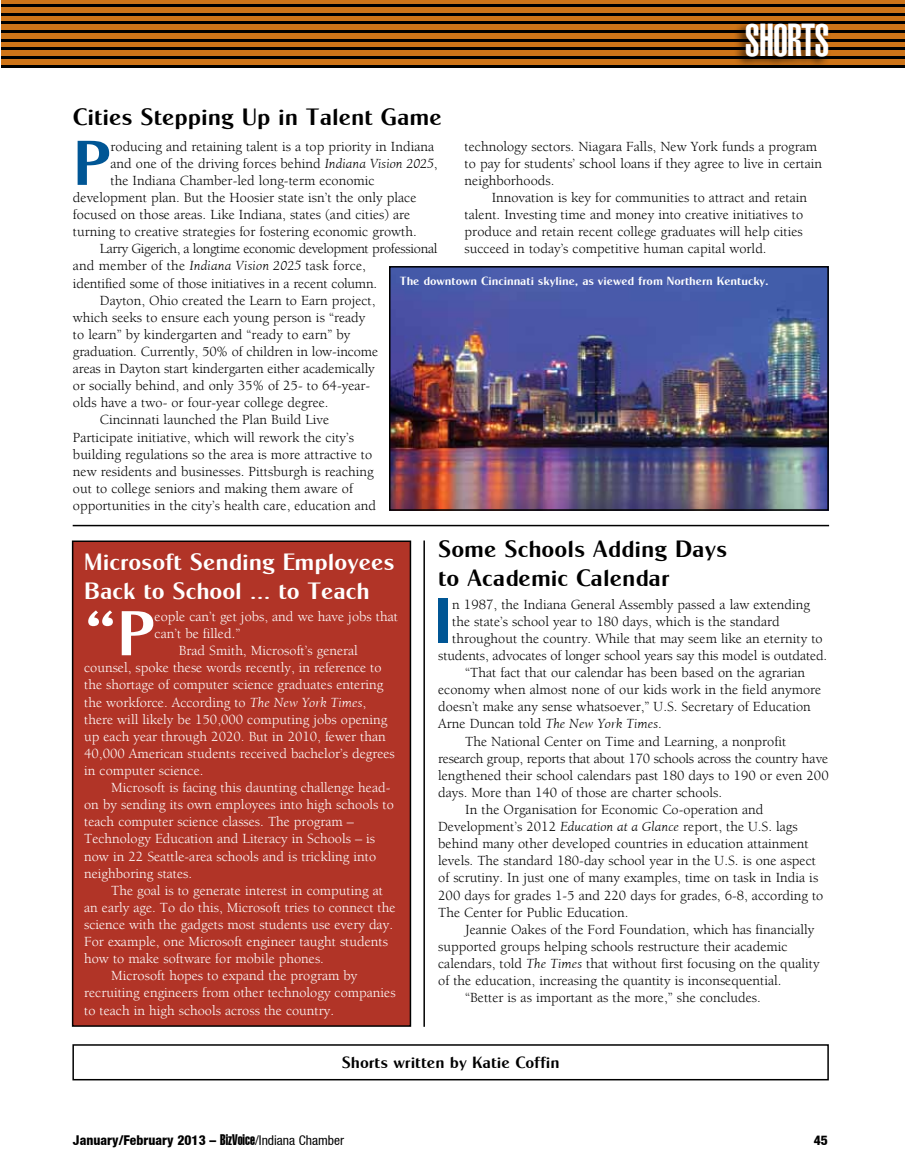
<style>
.page{position:relative;width:905px;height:1175px;background:#fff}
.page>*{position:absolute;margin:0;border:0;box-sizing:border-box;transform-origin:0 0}
.t1{font:63.75px "Cg Globe Gothic Bd";color:#fff}
.t2{font:63.75px "Cg Globe Gothic Bd";color:#005695}
.t3{font:900 extra-condensed 45px "Helvetica";letter-spacing:-.02em;color:#fff}
.t4{font:24px/28.8px "Cg Globe Gothic Bd";color:#000}
.t5{font:24px/28.8px "Cg Globe Gothic Bd";color:#fff}
.t6{font:16.5px "Cg Globe Gothic Bd";color:#000}
.t7{font:14.25px/17.1px "Berkeley";color:#000}
.t8{font:14.25px "Berkeley";color:#fff}
.t9{font:14.25px "Berkeley";letter-spacing:-.02em;color:#000}
.t10{font:14.25px "Berkeley";letter-spacing:-.03em;color:#000}
.t11{font:800 condensed 13.5px "Helvetica Neue";color:#000}
.t12{font:12px "Cg Globe Gothic Bd";color:#fff}
.s1{font-style:italic}
.s2{font-family:"Helvetica Extra Compressed";font-weight:400;font-stretch:normal;font-size:15px}
.s3{font-weight:400}
</style>
<div class="page">
<div style="left:1px;top:0;width:903px;height:68px;background:#ce7418"></div>
<hr style="left:1px;top:4px;width:903px;height:3px;background:#000">
<hr style="left:1px;top:13px;width:903px;height:3px;background:#000">
<hr style="left:1px;top:22px;width:903px;height:2px;background:#000">
<hr style="left:1px;top:30px;width:903px;height:3px;background:#000">
<hr style="left:1px;top:39px;width:903px;height:3px;background:#000">
<hr style="left:1px;top:48px;width:903px;height:2px;background:#000">
<hr style="left:1px;top:56px;width:903px;height:3px;background:#000">
<hr style="left:1px;top:65px;width:903px;height:3px;background:#000">
<div style="left:733px;top:20px;width:98px;height:49px;background:#000;opacity:.75"></div>
<hr style="left:423px;top:540px;width:2px;height:486px;background:#000">
<div style="left:73px;top:541px;width:337px;height:485px;background:#b13427"></div>
<div style="left:72px;top:540px;width:339px;height:486px;border:2px solid #000"></div>
<hr style="left:73px;top:525px;width:756px;height:1px;background:#000">
<div style="left:72px;top:1044px;width:756px;height:36px;border:2px solid #000"></div>
<img style="left:392px;top:269px;width:433px;height:239px">
<div style="left:389px;top:266px;width:439px;height:245px;border:2px solid #000"></div>
<h3 class="t4" style="left:73px;top:102px;width:370px">Cities Stepping Up in Talent Game</h3>
<h2 class="t3" style="left:745px;top:14px;width:86px">SHORTS</h2>
<p class="t7" style="left:464px;top:138px;width:359px">technology sectors. Niagara Falls, New York funds a program to pay for students’ school loans if they agree to live in certain neighborhoods.</p>
<p class="t7" style="left:464px;top:189px;width:344px;text-indent:27px">Innovation is key for communities to attract and retain talent. Investing time and money into creative initiatives to produce and retain recent college graduates will help cities succeed in today’s competitive human capital world.</p>
<h1 class="t2" style="left:73px;top:124px;width:39px">P</h1>
<p class="t7" style="left:110px;top:138px;width:325px">roducing and retaining talent is a top priority in Indiana</p>
<p class="t7" style="left:110px;top:155px;width:328px">and one of the driving forces behind <span class="s1">Indiana Vision 2025</span>,</p>
<p class="t7" style="left:110px;top:172px;width:265px">the Indiana Chamber-led long-term economic</p>
<p class="t7" style="left:73px;top:189px;width:345px">development plan. But the Hoosier state isn’t the only place</p>
<p class="t7" style="left:73px;top:206px;width:339px">focused on those areas. Like Indiana, states (and cities) are</p>
<p class="t7" style="left:73px;top:223px;width:345px">turning to creative strategies for fostering economic growth.</p>
<p class="t10" style="left:100px;top:241px;width:339px">Larry Gigerich, a longtime economic development professional</p>
<p class="t7" style="left:73px;top:258px;width:294px">and member of the <span class="s1">Indiana Vision 2025</span> task force,</p>
<p class="t7" style="left:73px;top:275px;width:305px">identified some of those initiatives in a recent column.</p>
<p class="t7" style="left:100px;top:292px;width:277px">Dayton, Ohio created the Learn to Earn project,</p>
<p class="t7" style="left:73px;top:309px;width:294px">which seeks to ensure each young person is “ready</p>
<p class="t7" style="left:73px;top:326px;width:279px">to learn” by kindergarten and “ready to earn” by</p>
<p class="t7" style="left:73px;top:343px;width:306px">graduation. Currently, 50% of children in low-income</p>
<p class="t7" style="left:73px;top:360px;width:303px">areas in Dayton start kindergarten either academically</p>
<p class="t7" style="left:73px;top:377px;width:299px">or socially behind, and only 35% of 25- to 64-year-</p>
<p class="t7" style="left:73px;top:394px;width:257px">olds have a two- or four-year college degree.</p>
<p class="t7" style="left:100px;top:411px;width:231px">Cincinnati launched the Plan Build Live</p>
<p class="t7" style="left:73px;top:429px;width:283px">Participate initiative, which will rework the city’s</p>
<p class="t7" style="left:73px;top:446px;width:301px">building regulations so the area is more attractive to</p>
<p class="t7" style="left:73px;top:463px;width:302px">new residents and businesses. Pittsburgh is reaching</p>
<p class="t7" style="left:73px;top:480px;width:281px">out to college seniors and making them aware of</p>
<p class="t7" style="left:73px;top:497px;width:304px">opportunities in the city’s health care, education and</p>
<p class="t12" style="left:400px;top:274px;width:370px">The downtown Cincinnati skyline, as viewed from Northern Kentucky.</p>
<h3 class="t5" style="left:84px;top:547px;width:312px">Microsoft Sending Employees<br>Back to School … to Teach</h3>
<h1 class="t1" style="left:84px;top:594px;width:72px">“P</h1>
<p class="t8" style="left:155px;top:609px;width:245px">eople can’t get jobs, and we have jobs that</p>
<p class="t8" style="left:155px;top:626px;width:87px">can’t be filled.”</p>
<p class="t8" style="left:179px;top:643px;width:181px">Brad Smith, Microsoft’s general</p>
<p class="t8" style="left:84px;top:660px;width:299px">counsel, spoke these words recently, in reference to</p>
<p class="t8" style="left:84px;top:677px;width:300px">the shortage of computer science graduates entering</p>
<p class="t8" style="left:84px;top:694px;width:283px">the workforce. According to <span class="s1">The New York Times</span>,</p>
<p class="t8" style="left:84px;top:711px;width:305px">there will likely be 150,000 computing jobs opening</p>
<p class="t8" style="left:84px;top:728px;width:303px">up each year through 2020. But in 2010, fewer than</p>
<p class="t8" style="left:84px;top:746px;width:312px">40,000 American students received bachelor’s degrees</p>
<p class="t8" style="left:84px;top:763px;width:121px">in computer science.</p>
<p class="t8" style="left:111px;top:780px;width:281px">Microsoft is facing this daunting challenge head-</p>
<p class="t8" style="left:84px;top:797px;width:311px">on by sending its own employees into high schools to</p>
<p class="t8" style="left:84px;top:814px;width:271px">teach computer science classes. The program –</p>
<p class="t8" style="left:84px;top:831px;width:292px">Technology Education and Literacy in Schools – is</p>
<p class="t8" style="left:84px;top:848px;width:293px">now in 22 Seattle-area schools and is trickling into</p>
<p class="t8" style="left:84px;top:865px;width:110px">neighboring states.</p>
<p class="t8" style="left:111px;top:882px;width:273px">The goal is to generate interest in computing at</p>
<p class="t8" style="left:84px;top:899px;width:313px">an early age. To do this, Microsoft tries to connect the</p>
<p class="t8" style="left:84px;top:917px;width:310px">science with the gadgets most students use every day.</p>
<p class="t8" style="left:84px;top:934px;width:305px">For example, one Microsoft engineer taught students</p>
<p class="t8" style="left:84px;top:951px;width:241px">how to make software for mobile phones.</p>
<p class="t8" style="left:111px;top:968px;width:248px">Microsoft hopes to expand the program by</p>
<p class="t8" style="left:84px;top:985px;width:313px">recruiting engineers from other technology companies</p>
<p class="t8" style="left:84px;top:1002px;width:251px">to teach in high schools across the country.</p>
<h3 class="t4" style="left:438px;top:535px;width:290px">Some Schools Adding Days to Academic Calendar</h3>
<h1 class="t2" style="left:433px;top:582px;width:20px">I</h1>
<p class="t7" style="left:452px;top:596px;width:359px">n 1987, the Indiana General Assembly passed a law extending</p>
<p class="t7" style="left:452px;top:613px;width:329px">the state’s school year to 180 days, which is the standard</p>
<p class="t7" style="left:452px;top:630px;width:372px">throughout the country. While that may seem like an eternity to</p>
<p class="t7" style="left:438px;top:647px;width:390px">students, advocates of longer school years say this model is outdated.</p>
<p class="t7" style="left:465px;top:664px;width:341px">“That fact that our calendar has been based on the agrarian</p>
<p class="t7" style="left:438px;top:681px;width:384px">economy when almost none of our kids work in the field anymore</p>
<p class="t7" style="left:438px;top:698px;width:374px">doesn’t make any sense whatsoever,” U.S. Secretary of Education</p>
<p class="t7" style="left:438px;top:715px;width:225px">Arne Duncan told <span class="s1">The New York Times</span>.</p>
<p class="t7" style="left:465px;top:733px;width:322px">The National Center on Time and Learning, a nonprofit</p>
<p class="t9" style="left:438px;top:750px;width:391px">research group, reports that about 170 schools across the country have</p>
<p class="t7" style="left:438px;top:767px;width:392px">lengthened their school calendars past 180 days to 190 or even 200</p>
<p class="t7" style="left:438px;top:784px;width:285px">days. More than 140 of those are charter schools.</p>
<p class="t7" style="left:465px;top:801px;width:300px">In the Organisation for Economic Co-operation and</p>
<p class="t7" style="left:438px;top:818px;width:361px">Development’s 2012 <span class="s1">Education at a Glance</span> report, the U.S. lags</p>
<p class="t7" style="left:438px;top:835px;width:372px">behind many other developed countries in education attainment</p>
<p class="t7" style="left:438px;top:852px;width:379px">levels. The standard 180-day school year in the U.S. is one aspect</p>
<p class="t7" style="left:438px;top:869px;width:381px">of scrutiny. In just one of many examples, time on task in India is</p>
<p class="t7" style="left:438px;top:886px;width:386px">200 days for grades 1-5 and 220 days for grades, 6-8, according to</p>
<p class="t7" style="left:438px;top:904px;width:192px">The Center for Public Education.</p>
<p class="t7" style="left:465px;top:921px;width:351px">Jeannie Oakes of the Ford Foundation, which has financially</p>
<p class="t7" style="left:438px;top:938px;width:351px">supported groups helping schools restructure their academic</p>
<p class="t7" style="left:438px;top:955px;width:383px">calendars, told <span class="s1">The Times</span> that without first focusing on the quality</p>
<p class="t7" style="left:438px;top:972px;width:345px">of the education, increasing the quantity is inconsequential.</p>
<p class="t7" style="left:465px;top:989px;width:297px">“Better is as important as the more,” she concludes.</p>
<p class="t6" style="left:342px;top:1052px;width:219px">Shorts written by Katie Coffin</p>
<p class="t11" style="left:73px;top:1132px;width:272px">January/February 2013 – <span class="s2">BizVoice</span><span class="s3">/Indiana Chamber</span></p>
<p class="t11" style="left:813px;top:1132px;width:16px">45</p>
</div>
